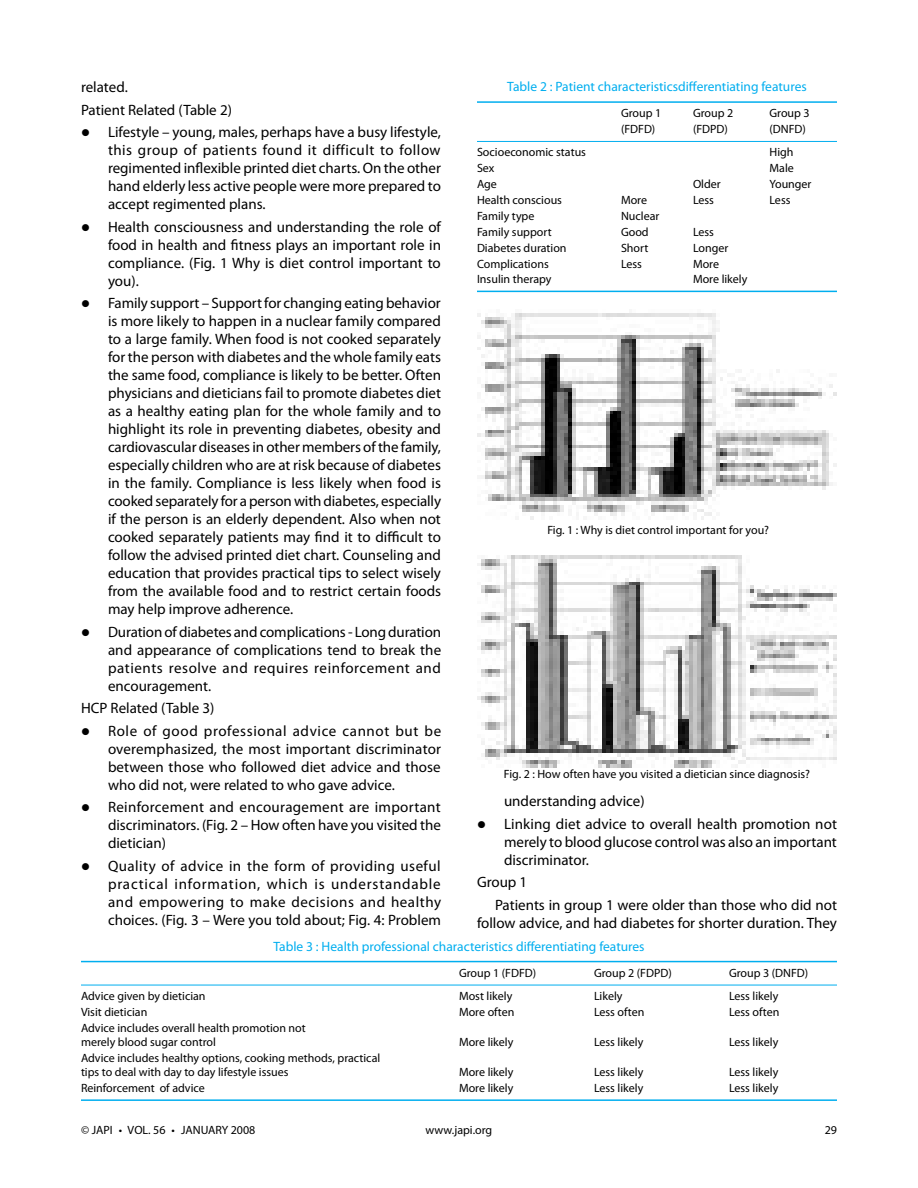
<style>
.page{position:relative;width:918px;height:1188px;background:#fff}
.page>*{position:absolute;margin:0;border:0;box-sizing:border-box;transform-origin:0 0}
.t1{font:15px/18px "Myriad Pro";color:#000;text-align:justify}
.t2{font:13.5px "Myriad Pro";color:#00aeef}
.t3{font:12px/14.4px "Myriad Pro";color:#000}
</style>
<div class="page">
<hr style="left:477px;top:101px;width:360px;height:2px;background:#00aeef">
<hr style="left:477px;top:141px;width:360px;height:1px;background:#00aeef">
<hr style="left:477px;top:291px;width:360px;height:1px;background:#00aeef">
<hr style="left:81px;top:961px;width:756px;height:1px;background:#00aeef">
<hr style="left:81px;top:985px;width:756px;height:1px;background:#00aeef">
<hr style="left:81px;top:1099px;width:756px;height:2px;background:#00aeef">
<img style="left:477px;top:313px;width:360px;height:207px">
<img style="left:477px;top:556px;width:360px;height:212px">
<p class="t1" style="left:81px;top:76px;width:152px;line-height:22.5px">related.<br>Patient Related (Table 2)</p>
<p class="t1" style="left:108px;top:123px;width:335px;text-indent:-27px">● Lifestyle – young, males, perhaps have a busy lifestyle, this group of patients found it difficult to follow regimented inflexible printed diet charts. On the other hand elderly less active people were more prepared to accept regimented plans.</p>
<p class="t1" style="left:108px;top:217px;width:335px;text-indent:-27px">● Health consciousness and understanding the role of food in health and fitness plays an important role in compliance. (Fig. 1 Why is diet control important to you).</p>
<p class="t1" style="left:108px;top:294px;width:335px;text-indent:-27px">● Family support – Support for changing eating behavior is more likely to happen in a nuclear family compared to a large family. When food is not cooked separately for the person with diabetes and the whole family eats the same food, compliance is likely to be better. Often physicians and dieticians fail to promote diabetes diet as a healthy eating plan for the whole family and to highlight its role in preventing diabetes, obesity and cardiovascular diseases in other members of the family, especially children who are at risk because of diabetes in the family. Compliance is less likely when food is cooked separately for a person with diabetes, especially if the person is an elderly dependent. Also when not cooked separately patients may find it to difficult to follow the advised printed diet chart. Counseling and education that provides practical tips to select wisely from the available food and to restrict certain foods may help improve adherence.</p>
<p class="t1" style="left:108px;top:622px;width:335px;text-indent:-27px">● Duration of diabetes and complications - Long duration and appearance of complications tend to break the patients resolve and requires reinforcement and encouragement.</p>
<p class="t1" style="left:81px;top:699px;width:135px">HCP Related (Table 3)</p>
<p class="t1" style="left:108px;top:721px;width:335px;text-indent:-27px">● Role of good professional advice cannot but be overemphasized, the most important discriminator between those who followed diet advice and those who did not, were related to who gave advice.</p>
<p class="t1" style="left:108px;top:798px;width:335px;text-indent:-27px">● Reinforcement and encouragement are important discriminators. (Fig. 2 – How often have you visited the dietician)</p>
<p class="t1" style="left:108px;top:856px;width:335px;text-indent:-27px">● Quality of advice in the form of providing useful practical information, which is understandable and empowering to make decisions and healthy choices. (Fig. 3 – Were you told about; Fig. 4: Problem</p>
<p class="t2" style="left:507px;top:78px;width:301px">Table 2 : Patient characteristicsdifferentiating features</p>
<p class="t3" style="left:621px;top:106px;width:42px">Group 1</p>
<p class="t3" style="left:693px;top:106px;width:42px">Group 2</p>
<p class="t3" style="left:770px;top:106px;width:42px">Group 3</p>
<p class="t3" style="left:621px;top:122px;width:36px">(FDFD)</p>
<p class="t3" style="left:693px;top:122px;width:36px">(FDPD)</p>
<p class="t3" style="left:770px;top:122px;width:38px">(DNFD)</p>
<p class="t3" style="left:477px;top:145px;width:111px">Socioeconomic status</p>
<p class="t3" style="left:770px;top:145px;width:26px">High</p>
<p class="t3" style="left:477px;top:161px;width:19px">Sex</p>
<p class="t3" style="left:770px;top:161px;width:26px">Male</p>
<p class="t3" style="left:477px;top:177px;width:21px">Age</p>
<p class="t3" style="left:693px;top:177px;width:29px">Older</p>
<p class="t3" style="left:770px;top:177px;width:44px">Younger</p>
<p class="t3" style="left:477px;top:193px;width:87px">Health conscious</p>
<p class="t3" style="left:621px;top:193px;width:28px">More</p>
<p class="t3" style="left:693px;top:193px;width:23px">Less</p>
<p class="t3" style="left:770px;top:193px;width:23px">Less</p>
<p class="t3" style="left:477px;top:208px;width:59px">Family type</p>
<p class="t3" style="left:621px;top:208px;width:40px">Nuclear</p>
<p class="t3" style="left:477px;top:224px;width:76px">Family support</p>
<p class="t3" style="left:621px;top:224px;width:29px">Good</p>
<p class="t3" style="left:693px;top:224px;width:23px">Less</p>
<p class="t3" style="left:477px;top:240px;width:91px">Diabetes duration</p>
<p class="t3" style="left:621px;top:240px;width:29px">Short</p>
<p class="t3" style="left:693px;top:240px;width:37px">Longer</p>
<p class="t3" style="left:477px;top:256px;width:73px">Complications</p>
<p class="t3" style="left:621px;top:256px;width:23px">Less</p>
<p class="t3" style="left:693px;top:256px;width:28px">More</p>
<p class="t3" style="left:477px;top:272px;width:76px">Insulin therapy</p>
<p class="t3" style="left:693px;top:272px;width:56px">More likely</p>
<p class="t3" style="left:547px;top:523px;width:223px">Fig. 1 : Why is diet control important for you?</p>
<p class="t3" style="left:504px;top:767px;width:308px">Fig. 2 : How often have you visited a dietician since diagnosis?</p>
<p class="t1" style="left:504px;top:792px;width:142px">understanding advice)</p>
<p class="t1" style="left:504px;top:814px;width:335px;text-indent:-27px">● Linking diet advice to overall health promotion not merely to blood glucose control was also an important discriminator.</p>
<p class="t1" style="left:495px;top:871px;width:344px;line-height:22.5px;text-indent:-18px">Group 1<br>Patients in group 1 were older than those who did not</p>
<p class="t1" style="left:477px;top:913px;width:361px">follow advice, and had diabetes for shorter duration. They</p>
<p class="t2" style="left:273px;top:938px;width:373px">Table 3 : Health professional characteristics differentiating features</p>
<p class="t3" style="left:459px;top:965px;width:79px">Group 1 (FDFD)</p>
<p class="t3" style="left:594px;top:965px;width:79px">Group 2 (FDPD)</p>
<p class="t3" style="left:729px;top:965px;width:81px">Group 3 (DNFD)</p>
<p class="t3" style="left:81px;top:988px;width:126px">Advice given by dietician</p>
<p class="t3" style="left:459px;top:988px;width:55px">Most likely</p>
<p class="t3" style="left:594px;top:988px;width:30px">Likely</p>
<p class="t3" style="left:729px;top:988px;width:51px">Less likely</p>
<p class="t3" style="left:81px;top:1004px;width:68px">Visit dietician</p>
<p class="t3" style="left:459px;top:1004px;width:57px">More often</p>
<p class="t3" style="left:594px;top:1004px;width:52px">Less often</p>
<p class="t3" style="left:729px;top:1004px;width:52px">Less often</p>
<p class="t3" style="left:81px;top:1020px;width:226px">Advice includes overall health promotion not merely blood sugar control</p>
<p class="t3" style="left:459px;top:1035px;width:56px">More likely</p>
<p class="t3" style="left:594px;top:1035px;width:51px">Less likely</p>
<p class="t3" style="left:729px;top:1035px;width:51px">Less likely</p>
<p class="t3" style="left:81px;top:1051px;width:301px">Advice includes healthy options, cooking methods, practical tips to deal with day to day lifestyle issues</p>
<p class="t3" style="left:459px;top:1065px;width:56px">More likely</p>
<p class="t3" style="left:594px;top:1065px;width:51px">Less likely</p>
<p class="t3" style="left:729px;top:1065px;width:51px">Less likely</p>
<p class="t3" style="left:81px;top:1081px;width:125px">Reinforcement of advice</p>
<p class="t3" style="left:459px;top:1081px;width:56px">More likely</p>
<p class="t3" style="left:594px;top:1081px;width:51px">Less likely</p>
<p class="t3" style="left:729px;top:1081px;width:51px">Less likely</p>
<p class="t3" style="left:81px;top:1123px;width:176px">© JAPI • VOL. 56 • JANUARY 2008</p>
<p class="t3" style="left:426px;top:1123px;width:68px">www.japi.org</p>
<p class="t3" style="left:825px;top:1123px;width:14px">29</p>
</div>
